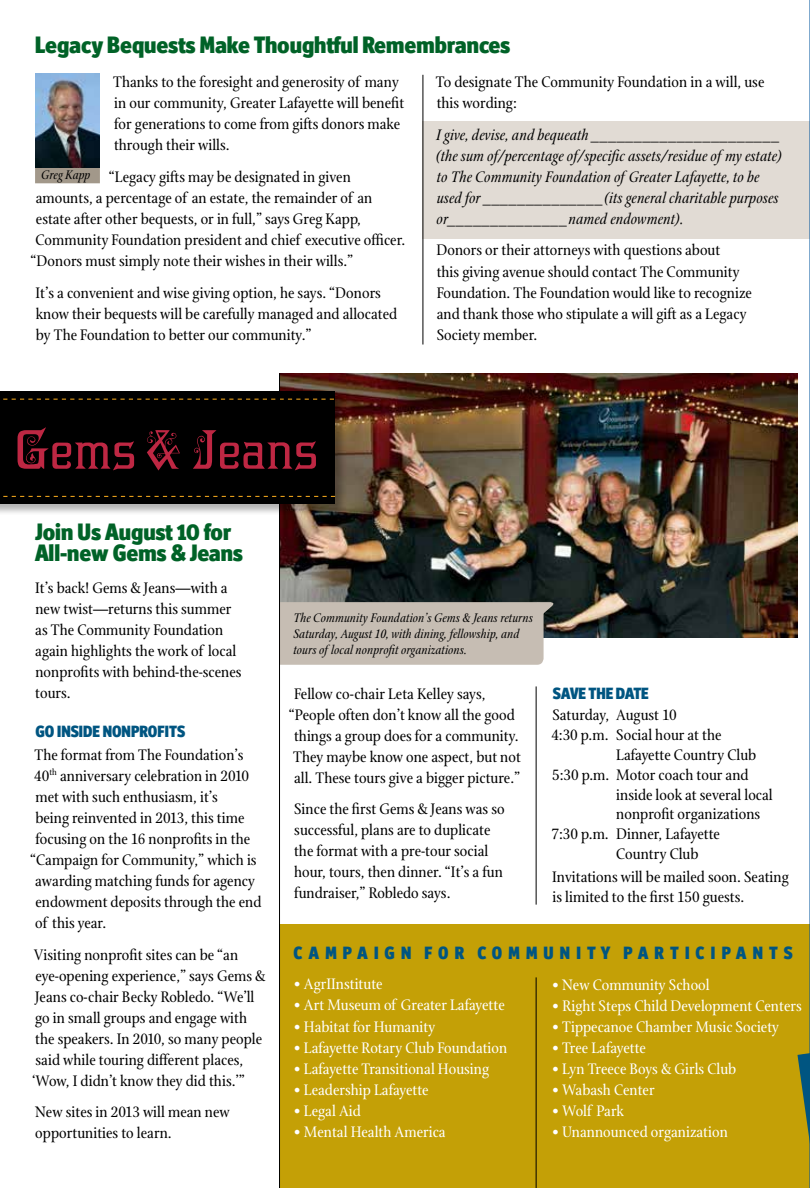
<style>
.page{position:relative;width:810px;height:1188px;background:#fff}
.page>*{position:absolute;margin:0;border:0;box-sizing:border-box;transform-origin:0 0}
.t1{font:600 59.1px "Penelope";color:#be2743}
.t2{font:900 24px/21px "Officina Display ITC";color:#006227}
.t3{font:900 18px "Officina Display ITC";letter-spacing:.335em;color:#005581}
.t4{font:16.5px/21px "Stone Print";color:#000}
.t5{font:16.5px "Stone Print";color:#fff}
.t6{font:italic 16.5px/21px "Stone Print";color:#000}
.t7{font:900 16.5px "Officina Display ITC";letter-spacing:-.005em;color:#005581}
.t8{font:italic 13.5px/16.2px "Stone Print";color:#000}
</style>
<div class="page">
<div style="left:423px;top:121px;width:387px;height:118px;background:#e1dbd4"></div>
<div style="left:280px;top:924px;width:530px;height:264px;background:#c4a006"></div>
<img style="left:280px;top:374px;width:517px;height:264px">
<div style="left:35px;top:167px;width:65px;height:16px;background:#a2988a;border:2px solid #a2988a"></div>
<img style="left:35px;top:73px;width:65px;height:94px">
<hr style="left:423px;top:75px;width:1px;height:270px;background:#000">
<hr style="left:536px;top:686px;width:1px;height:219px;background:#000">
<div style="left:280px;top:602px;width:276px;height:63px;background:#c6bdb3"></div>
<hr style="left:536px;top:977px;width:1px;height:211px;background:#000">
<hr style="left:809px;top:0;width:1px;height:1188px;background:#00549e">
<svg style="left:797px;top:1028px;width:13px;height:132px"></svg>
<div style="left:0;top:391px;width:347px;height:125px;background:#000;opacity:.3"></div>
<div style="left:0;top:391px;width:335px;height:113px;background:#000"></div>
<svg style="left:3px;top:496px;width:332px;height:1px"></svg>
<svg style="left:3px;top:399px;width:331px;height:1px"></svg>
<hr style="left:279px;top:374px;width:1px;height:814px;background:#000">
<h2 class="t2" style="left:35px;top:34px;width:477px">Legacy Bequests Make Thoughtful Remembrances</h2>
<p class="t4" style="left:113px;top:71px;width:293px">Thanks to the foresight and generosity of many in our community, Greater Lafayette will benefit for generations to come from gifts donors make through their wills.</p>
<p class="t4" style="left:109px;top:166px;width:243px">“Legacy gifts may be designated in given</p>
<p class="t4" style="left:36px;top:187px;width:338px">amounts, a percentage of an estate, the remainder of an</p>
<p class="t4" style="left:36px;top:208px;width:327px">estate after other bequests, or in full,” says Greg Kapp,</p>
<p class="t4" style="left:36px;top:229px;width:371px">Community Foundation president and chief executive officer.</p>
<p class="t4" style="left:31px;top:250px;width:324px">“Donors must simply note their wishes in their wills.”</p>
<p class="t4" style="left:36px;top:282px;width:363px">It’s a convenient and wise giving option, he says. “Donors know their bequests will be carefully managed and allocated by The Foundation to better our community.”</p>
<p class="t8" style="left:41px;top:166px;width:51px">Greg Kapp</p>
<p class="t4" style="left:436px;top:71px;width:330px">To designate The Community Foundation in a will, use this wording:</p>
<p class="t6" style="left:436px;top:124px;width:348px">I give, devise, and bequeath ______________________ (the sum of/percentage of/specific assets/residue of my estate) to The Community Foundation of Greater Lafayette, to be used for ______________(its general charitable purposes or______________named endowment).</p>
<p class="t4" style="left:436px;top:240px;width:317px">Donors or their attorneys with questions about<br>this giving avenue should contact The Community Foundation. The Foundation would like to recognize and thank those who stipulate a will gift as a Legacy Society member.</p>
<h1 class="t1" style="left:15px;top:420px;width:304px">Gems &amp; Jeans</h1>
<h2 class="t2" style="left:35px;top:521px;width:210px">Join Us August 10 for<br>All-new Gems &amp; Jeans</h2>
<p class="t4" style="left:35px;top:578px;width:208px">It’s back! Gems &amp; Jeans—with a new twist—returns this summer as The Community Foundation again highlights the work of local nonprofits with behind-the-scenes tours.</p>
<p class="t7" style="left:35px;top:721px;width:150px">Go Inside Nonprofits</p>
<p class="t4" style="left:34px;top:744px;width:211px">The format from The Foundation’s</p>
<p class="t4" style="left:34px;top:765px;width:216px">40<sup>th</sup> anniversary celebration in 2010</p>
<p class="t4" style="left:35px;top:786px;width:184px">met with such enthusiasm, it’s</p>
<p class="t4" style="left:35px;top:807px;width:211px">being reinvented in 2013, this time</p>
<p class="t4" style="left:36px;top:828px;width:216px">focusing on the 16 nonprofits in the</p>
<p class="t4" style="left:30px;top:849px;width:228px">“Campaign for Community,” which is</p>
<p class="t4" style="left:35px;top:870px;width:221px">awarding matching funds for agency</p>
<p class="t4" style="left:35px;top:891px;width:228px">endowment deposits through the end</p>
<p class="t4" style="left:35px;top:912px;width:72px">of this year.</p>
<p class="t4" style="left:32px;top:944px;width:235px">Visiting nonprofit sites can be “an eye-opening experience,” says Gems &amp; Jeans co-chair Becky Robledo. “We’ll go in small groups and engage with the speakers. In 2010, so many people said while touring different places, ‘Wow, I didn’t know they did this.’”</p>
<p class="t4" style="left:35px;top:1102px;width:196px">New sites in 2013 will mean new opportunities to learn.</p>
<p class="t8" style="left:293px;top:609px;width:241px">The Community Foundation’s Gems &amp; Jeans returns<br>Saturday, August 10, with dining, fellowship, and tours of local nonprofit organizations.</p>
<p class="t4" style="left:294px;top:683px;width:193px">Fellow co-chair Leta Kelley says,</p>
<p class="t4" style="left:289px;top:704px;width:227px">“People often don’t know all the good</p>
<p class="t4" style="left:294px;top:725px;width:226px">things a group does for a community.</p>
<p class="t4" style="left:293px;top:746px;width:229px">They maybe know one aspect, but not</p>
<p class="t4" style="left:294px;top:767px;width:228px">all. These tours give a bigger picture.”</p>
<p class="t4" style="left:294px;top:799px;width:212px">Since the first Gems &amp; Jeans was so successful, plans are to duplicate the format with a pre-tour social hour, tours, then dinner. “It’s a fun fundraiser,” Robledo says.</p>
<p class="t7" style="left:553px;top:683px;width:97px">Save the Date</p>
<p class="t4" style="left:552px;top:705px;width:126px">Saturday, August 10</p>
<p class="t4" style="left:551px;top:725px;width:172px">4:30 p.m. Social hour at the</p>
<p class="t4" style="left:616px;top:744px;width:142px">Lafayette Country Club</p>
<p class="t4" style="left:552px;top:764px;width:198px">5:30 p.m. Motor coach tour and</p>
<p class="t4" style="left:616px;top:784px;width:158px">inside look at several local</p>
<p class="t4" style="left:616px;top:804px;width:146px">nonprofit organizations</p>
<p class="t4" style="left:552px;top:824px;width:170px">7:30 p.m. Dinner, Lafayette</p>
<p class="t4" style="left:616px;top:843px;width:84px">Country Club</p>
<p class="t4" style="left:552px;top:867px;width:238px;line-height:19.8px">Invitations will be mailed soon. Seating is limited to the first 150 guests.</p>
<p class="t3" style="left:293px;top:942px;width:94px">Campaign</p>
<p class="t3" style="left:424px;top:942px;width:84px">fo r Comm</p>
<p class="t3" style="left:544px;top:942px;width:153px">uni ty Partici</p>
<p class="t3" style="left:722px;top:942px;width:71px">pants</p>
<p class="t5" style="left:293px;top:975px;width:91px">• AgrIInstitute</p>
<p class="t5" style="left:293px;top:996px;width:213px">• Art Museum of Greater Lafayette</p>
<p class="t5" style="left:293px;top:1017px;width:143px">• Habitat for Humanity</p>
<p class="t5" style="left:293px;top:1038px;width:215px">• Lafayette Rotary Club Foundation</p>
<p class="t5" style="left:293px;top:1059px;width:197px">• Lafayette Transitional Housing</p>
<p class="t5" style="left:293px;top:1080px;width:137px">• Leadership Lafayette</p>
<p class="t5" style="left:293px;top:1101px;width:69px">• Legal Aid</p>
<p class="t5" style="left:293px;top:1122px;width:154px">• Mental Health America</p>
<p class="t5" style="left:552px;top:975px;width:160px">• New Community School</p>
<p class="t5" style="left:552px;top:996px;width:252px">• Right Steps Child Development Centers</p>
<p class="t5" style="left:552px;top:1017px;width:229px">• Tippecanoe Chamber Music Society</p>
<p class="t5" style="left:552px;top:1038px;width:96px">• Tree Lafayette</p>
<p class="t5" style="left:552px;top:1059px;width:186px">• Lyn Treece Boys &amp; Girls Club</p>
<p class="t5" style="left:552px;top:1080px;width:104px">• Wabash Center</p>
<p class="t5" style="left:552px;top:1101px;width:74px">• Wolf Park</p>
<p class="t5" style="left:552px;top:1122px;width:178px">• Unannounced organization</p>
</div>
